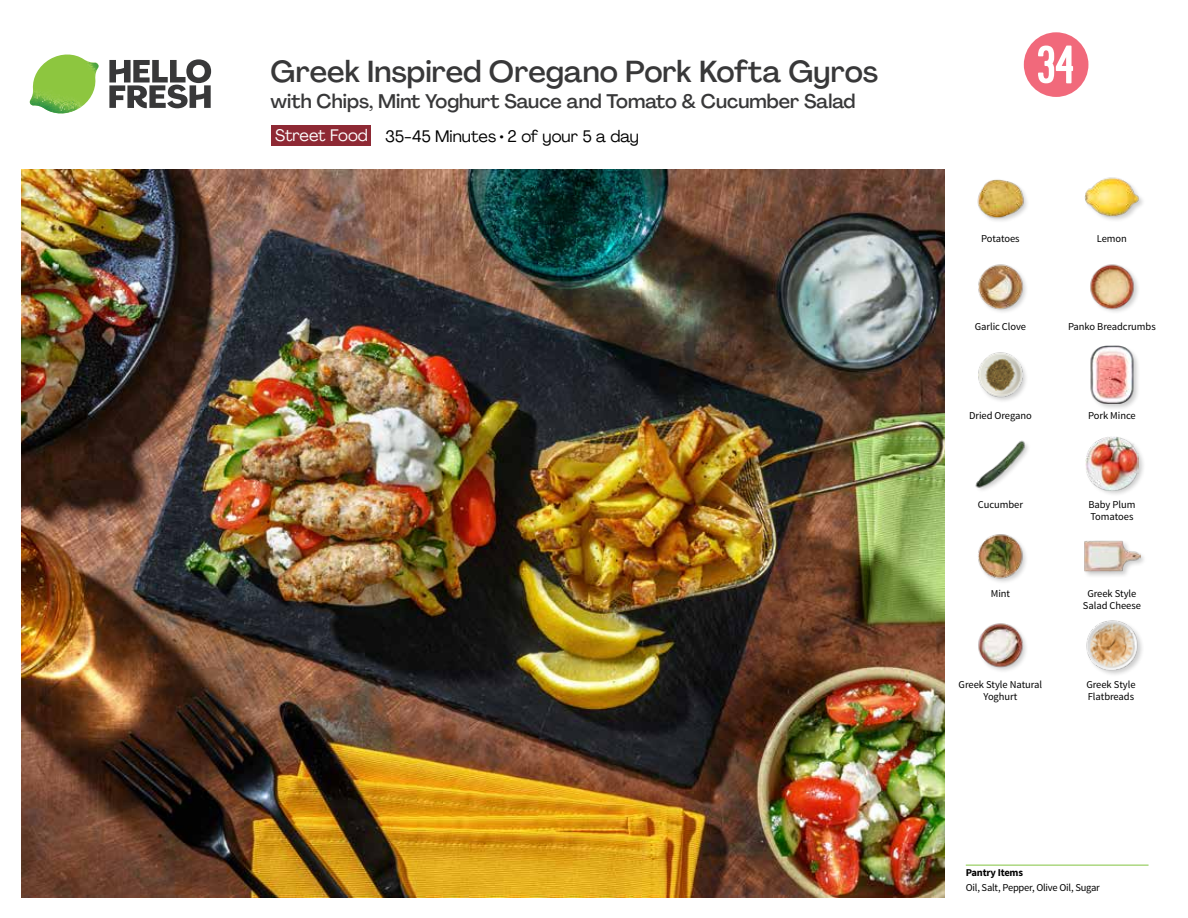
<style>
.page{position:relative;width:1188px;height:918px;background:#fff}
.page>*{position:absolute;margin:0;border:0;box-sizing:border-box;transform-origin:0 0}
.t1{font:54px "Kapra";color:#fff}
.t2{font:500 30px "Agrandir";color:#383839}
.t3{font:500 19.5px "Agrandir";color:#383839}
.t4{font:16.5px "Agrandir";color:#000}
.t5{font:16.5px "Agrandir";letter-spacing:-.005em;color:#fff}
.t6{font:10.5px/12px "Source Sans Pro";letter-spacing:-.005em;color:#000;text-align:center}
.t7{font:700 10.5px "Source Sans Pro";letter-spacing:-.02em;color:#000}
</style>
<div class="page">
<svg style="left:109px;top:59px;width:102px;height:49px"></svg>
<img style="left:30px;top:55px;width:69px;height:59px">
<img style="left:21px;top:170px;width:924px;height:728px">
<hr style="left:966px;top:865px;width:183px;height:1px;background:#82c341">
<div style="left:271px;top:126px;width:100px;height:20px;background:#8e2934"></div>
<img style="left:978px;top:534px;width:48px;height:48px">
<img style="left:978px;top:623px;width:48px;height:48px">
<img style="left:1086px;top:620px;width:55px;height:54px">
<div style="left:1083px;top:540px;width:64px;height:39px;background:#000;opacity:.2"></div>
<img style="left:1083px;top:540px;width:58px;height:39px">
<img style="left:978px;top:352px;width:48px;height:49px">
<img style="left:975px;top:440px;width:53px;height:50px">
<div style="left:1084px;top:436px;width:62px;height:62px;background:#000;opacity:.2"></div>
<img style="left:1085px;top:437px;width:53px;height:53px">
<div style="left:1090px;top:345px;width:51px;height:65px;background:#000;opacity:.2"></div>
<img style="left:1090px;top:346px;width:51px;height:57px">
<img style="left:977px;top:179px;width:50px;height:42px">
<img style="left:978px;top:264px;width:48px;height:48px">
<img style="left:1090px;top:264px;width:48px;height:48px">
<img style="left:1084px;top:177px;width:57px;height:43px">
<svg style="left:1023px;top:32px;width:66px;height:65px"></svg>
<h2 class="t2" style="left:271px;top:53px;width:609px">Greek Inspired Oregano Pork Kofta Gyros</h2>
<h3 class="t3" style="left:271px;top:89px;width:587px">with Chips, Mint Yoghurt Sauce and Tomato &amp; Cucumber Salad</h3>
<h3 class="t5" style="left:275px;top:125px;width:94px">Street Food</h3>
<h3 class="t4" style="left:385px;top:126px;width:255px">35-45 Minutes • 2 of your 5 a day</h3>
<h1 class="t1" style="left:1036px;top:34px;width:40px">34</h1>
<p class="t6" style="left:981px;top:232px;width:40px">Potatoes</p>
<p class="t6" style="left:1097px;top:232px;width:32px">Lemon</p>
<p class="t6" style="left:975px;top:321px;width:53px">Garlic Clove</p>
<p class="t6" style="left:1068px;top:321px;width:89px">Panko Breadcrumbs</p>
<p class="t6" style="left:969px;top:410px;width:64px">Dried Oregano</p>
<p class="t6" style="left:1088px;top:410px;width:49px">Pork Mince</p>
<p class="t6" style="left:978px;top:499px;width:47px">Cucumber</p>
<p class="t6" style="left:1088px;top:499px;width:49px;text-align:left">Baby Plum<br>Tomatoes</p>
<p class="t6" style="left:991px;top:587px;width:21px">Mint</p>
<p class="t6" style="left:1083px;top:587px;width:60px">Greek Style<br>Salad Cheese</p>
<p class="t6" style="left:959px;top:679px;width:85px">Greek Style Natural<br>Yoghurt</p>
<p class="t6" style="left:1086px;top:679px;width:51px;text-align:left">Greek Style<br>Flatbreads</p>
<p class="t7" style="left:966px;top:866px;width:59px">Pantry Items</p>
<p class="t6" style="left:966px;top:881px;width:136px">Oil, Salt, Pepper, Olive Oil, Sugar</p>
</div>
